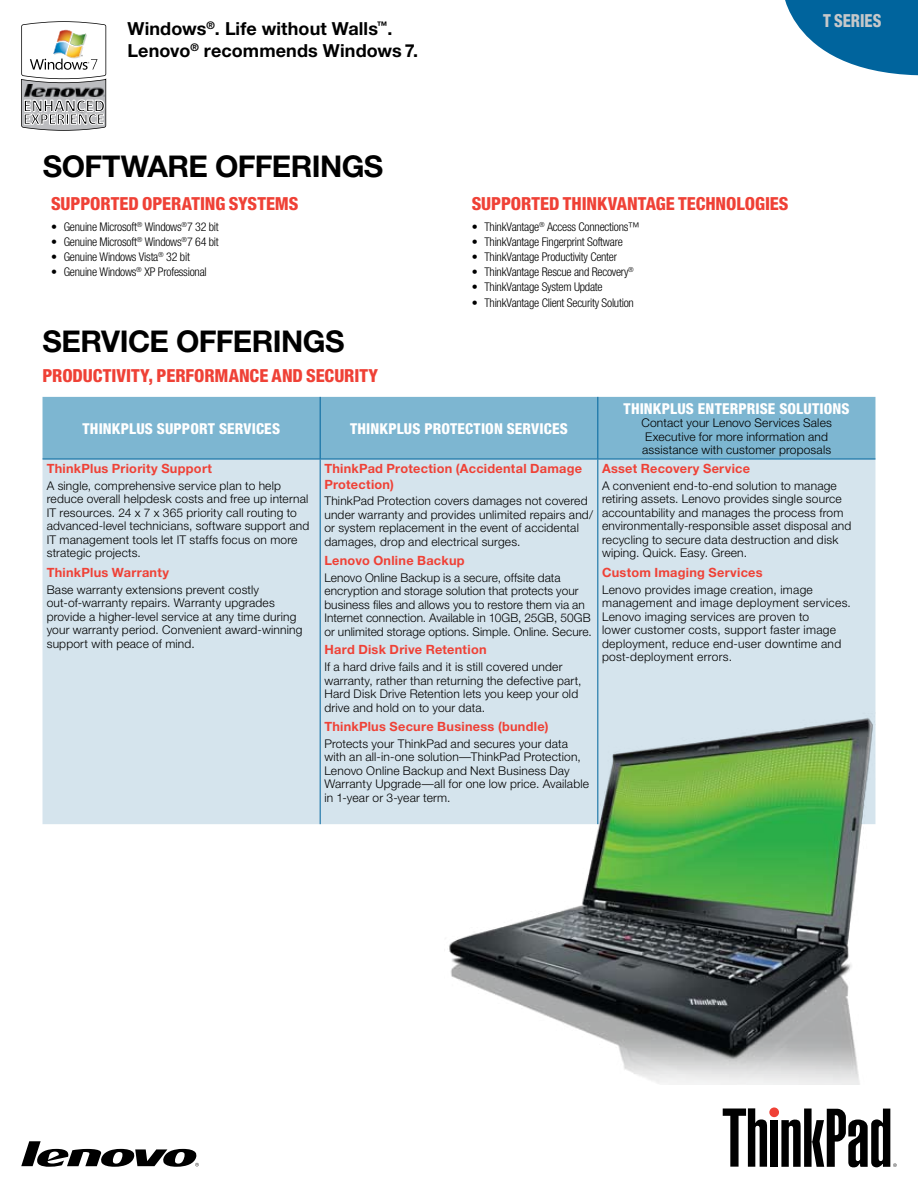
<style>
.page{position:relative;width:918px;height:1188px;background:#fff}
.page>*{position:absolute;margin:0;border:0;box-sizing:border-box;transform-origin:0 0}
.t1{font:700 30px "Helvetica Neue";letter-spacing:-.015em;color:#000}
.t2{font:800 condensed 18px "Helvetica Neue";letter-spacing:-.005em;color:#ef4136}
.t3{font:700 18px/21.6px "Helvetica Neue";letter-spacing:.005em;color:#000}
.t4{font:700 18px "Calibri";color:#000}
.t5{font:800 condensed 18px "Helvetica Neue";color:#c6c8ca;scale:.9 1}
.t6{font:700 16.05px "Calibri";color:#000}
.t7{font:800 condensed 15px "Helvetica Neue";letter-spacing:.01em;color:#fff}
.t8{font:700 12.75px/15.3px "Helvetica Neue";letter-spacing:.02em;color:#ef4136}
.t9{font:300 12px/13.5px "Helvetica Neue";letter-spacing:.015em;color:#000}
.t10{font:300 condensed 12px "Helvetica Neue";letter-spacing:-.02em;color:#000}
</style>
<div class="page">
<svg style="left:785px;top:0;width:133px;height:76px"></svg>
<div style="left:769px;top:1107px;width:10px;height:10px;background:#ef4136;border-radius:50%"></div>
<svg style="left:723px;top:1108px;width:44px;height:59px"></svg>
<div style="left:771px;top:1120px;width:7px;height:47px;background:#000"></div>
<svg style="left:781px;top:1109px;width:116px;height:58px"></svg>
<svg style="left:21px;top:1141px;width:178px;height:26px"></svg>
<svg style="left:21px;top:21px;width:85px;height:110px"></svg>
<img style="left:25px;top:85px;width:79px;height:12px">
<div style="left:43px;top:397px;width:832px;height:62px;background:#7db6d1"></div>
<div style="left:43px;top:460px;width:832px;height:364px;background:#d5e4ed"></div>
<hr style="left:43px;top:459px;width:277px;height:1px;background:#00649d">
<hr style="left:320px;top:397px;width:1px;height:62px;background:#00649d">
<hr style="left:597px;top:397px;width:1px;height:62px;background:#00649d">
<hr style="left:320px;top:459px;width:278px;height:1px;background:#00649d">
<hr style="left:320px;top:459px;width:1px;height:365px;background:#00649d">
<hr style="left:598px;top:459px;width:277px;height:1px;background:#00649d">
<hr style="left:597px;top:459px;width:1px;height:365px;background:#00649d">
<img style="left:444px;top:686px;width:431px;height:398px">
<h2 class="t4" style="left:23px;top:94px;width:83px">ENHANCED</h2>
<h3 class="t6" style="left:23px;top:109px;width:83px">EXPERIENCE</h3>
<h2 class="t3" style="left:128px;top:18px;width:292px">Windows<sup>®</sup>. Life without Walls<sup>™</sup>.<br>Lenovo<sup>®</sup> recommends Windows 7.</h2>
<h1 class="t1" style="left:43px;top:147px;width:41px">Software</h1>
<h1 class="t1" style="left:215px;top:147px;width:20px">offerings</h1>
<h2 class="t2" style="left:51px;top:193px;width:248px">SUPPORTED OPERATING SYSTEMS</h2>
<p class="t10" style="left:51px;top:220px;width:169px">• Genuine Microsoft<sup>®</sup> Windows<sup>®</sup>7 32 bit</p>
<p class="t10" style="left:51px;top:235px;width:169px">• Genuine Microsoft<sup>®</sup> Windows<sup>®</sup>7 64 bit</p>
<p class="t10" style="left:51px;top:250px;width:140px">• Genuine Windows Vista<sup>®</sup> 32 bit</p>
<p class="t10" style="left:51px;top:265px;width:157px">• Genuine Windows<sup>®</sup> XP Professional</p>
<h2 class="t5" style="left:823px;top:10px;width:65px">T SERIES</h2>
<h2 class="t2" style="left:472px;top:193px;width:317px">SUPPORTED THINKVANTAGE TECHNOLOGIES</h2>
<p class="t10" style="left:472px;top:220px;width:170px">• ThinkVantage<sup>®</sup> Access Connections™</p>
<p class="t10" style="left:472px;top:235px;width:153px">• ThinkVantage Fingerprint Software</p>
<p class="t10" style="left:472px;top:250px;width:147px">• ThinkVantage Productivity Center</p>
<p class="t10" style="left:472px;top:265px;width:164px">• ThinkVantage Rescue and Recovery<sup>®</sup></p>
<p class="t10" style="left:472px;top:280px;width:132px">• ThinkVantage System Update</p>
<p class="t10" style="left:472px;top:295px;width:164px">• ThinkVantage Client Security Solution</p>
<h1 class="t1" style="left:43px;top:323px;width:94px">Service</h1>
<h1 class="t1" style="left:176px;top:323px;width:42px">Offerings</h1>
<h2 class="t2" style="left:43px;top:365px;width:21px">PRODU</h2>
<h2 class="t2" style="left:93px;top:365px;width:85px">CTIVITY, PERFORMAN</h2>
<h2 class="t2" style="left:250px;top:365px;width:34px">CE AND</h2>
<h2 class="t2" style="left:306px;top:365px;width:73px">SECURITY</h2>
<p class="t7" style="left:83px;top:419px;width:198px">THINKPLUS SUPPORT SERVICES</p>
<p class="t7" style="left:350px;top:419px;width:218px">THINKPLUS PROTECTION SERVICES</p>
<p class="t8" style="left:47px;top:461px;width:167px">ThinkPlus Priority Support</p>
<p class="t9" style="left:47px;top:479px;width:264px">A single, comprehensive service plan to help reduce overall helpdesk costs and free up internal IT resources. 24 x 7 x 365 priority call routing to advanced-level technicians, software support and IT management tools let IT staffs focus on more strategic projects.</p>
<p class="t8" style="left:47px;top:565px;width:124px">ThinkPlus Warranty</p>
<p class="t9" style="left:47px;top:582px;width:257px">Base warranty extensions prevent costly out-of-warranty repairs. Warranty upgrades provide a higher-level service at any time during your warranty period. Convenient award-winning support with peace of mind.</p>
<p class="t8" style="left:324px;top:461px;width:259px">ThinkPad Protection (Accidental Damage<br>Protection)</p>
<p class="t9" style="left:324px;top:494px;width:270px">ThinkPad Protection covers damages not covered under warranty and provides unlimited repairs and/ or system replacement in the event of accidental damages, drop and electrical surges.</p>
<p class="t8" style="left:324px;top:553px;width:142px">Lenovo Online Backup</p>
<p class="t9" style="left:324px;top:571px;width:269px">Lenovo Online Backup is a secure, offsite data encryption and storage solution that protects your business files and allows you to restore them via an Internet connection. Available in 10GB, 25GB, 50GB or unlimited storage options. Simple. Online. Secure.</p>
<p class="t8" style="left:324px;top:642px;width:164px">Hard Disk Drive Retention</p>
<p class="t9" style="left:324px;top:660px;width:259px">If a hard drive fails and it is still covered under warranty, rather than returning the defective part, Hard Disk Drive Retention lets you keep your old drive and hold on to your data.</p>
<p class="t8" style="left:324px;top:719px;width:226px">ThinkPlus Secure Business (bundle)</p>
<p class="t9" style="left:324px;top:737px;width:266px">Protects your ThinkPad and secures your data with an all-in-one solution—ThinkPad Protection, Lenovo Online Backup and Next Business Day Warranty Upgrade—all for one low price. Available in 1-year or 3-year term.</p>
<p class="t7" style="left:624px;top:399px;width:227px">THINKPLUS ENTERPRISE SOLUTIONS</p>
<p class="t9" style="left:641px;top:416px;width:192px">Contact your Lenovo Services Sales<br>Executive for more information and assistance with customer proposals</p>
<p class="t8" style="left:602px;top:461px;width:150px">Asset Recovery Service</p>
<p class="t9" style="left:602px;top:479px;width:251px">A convenient end-to-end solution to manage retiring assets. Lenovo provides single source accountability and manages the process from environmentally-responsible asset disposal and recycling to secure data destruction and disk wiping. Quick. Easy. Green.</p>
<p class="t8" style="left:602px;top:565px;width:162px">Custom Imaging Services</p>
<p class="t9" style="left:602px;top:582px;width:250px">Lenovo provides image creation, image management and image deployment services.<br>Lenovo imaging services are proven to<br>lower customer costs, support faster image deployment, reduce end-user downtime and post-deployment errors.</p>
</div>
